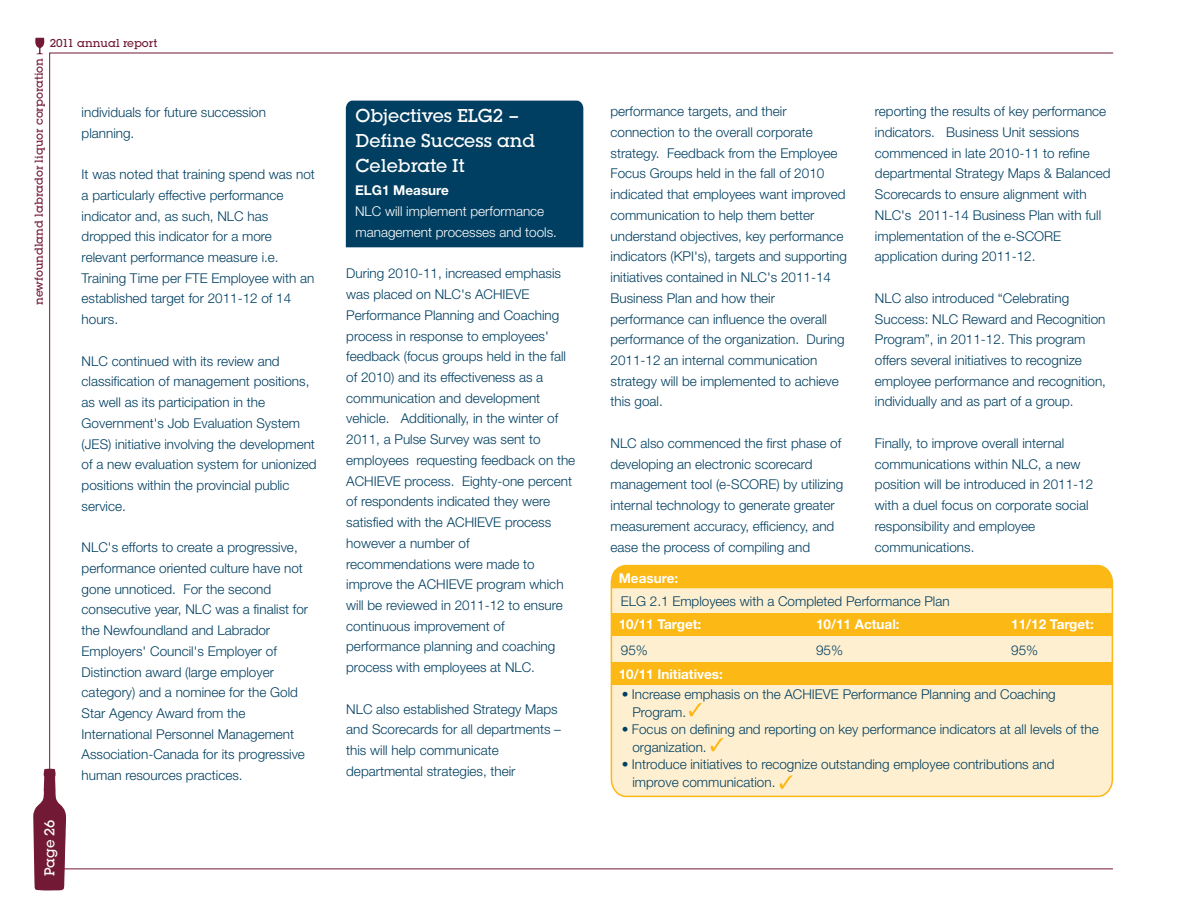
<style>
.page{position:relative;width:1188px;height:918px;background:#fff}
.page>*{position:absolute;margin:0;border:0;box-sizing:border-box;transform-origin:0 0}
.t1{font:500 19.5px "Lubalin Gra Itc TEE";letter-spacing:-2.725em;color:#fff}
.t2{font:500 19.5px "Lubalin Gra Itc TEE";letter-spacing:-2.755em;color:#fff}
.t3{font:500 15px "Lubalin Gra Itc TEE";letter-spacing:-3.075em;color:#fff}
.t4{font:300 13.5px/20.7px "Helvetica Neue";color:#003f61}
.t5{font:700 13.5px "Helvetica Neue";color:#fff}
.t6{font:300 13.5px/20.7px "Helvetica Neue";color:#fff}
.t7{font:500 12px "Lubalin Gra Itc TEE";letter-spacing:-2.88em;color:#721935}
</style>
<div class="page">
<div style="left:346px;top:101px;width:237px;height:146px;background:#003f61"></div>
<svg style="left:35px;top:38px;width:10px;height:16px"></svg>
<svg style="left:33px;top:769px;width:33px;height:121px"></svg>
<div style="left:610px;top:564px;width:504px;height:234px;background:#feefd0"></div>
<div style="left:611px;top:566px;width:501px;height:22px;background:#fcb814"></div>
<div style="left:611px;top:613px;width:501px;height:23px;background:#fcb814"></div>
<div style="left:611px;top:662px;width:501px;height:22px;background:#fcb814"></div>
<svg style="left:689px;top:703px;width:13px;height:13px"></svg>
<svg style="left:711px;top:738px;width:12px;height:13px"></svg>
<svg style="left:780px;top:775px;width:12px;height:14px"></svg>
<p class="t7" style="left:50px;top:38px;width:135px">2011annualreport</p>
<p class="t7" style="left:34px;top:305px;width:287px;rotate:-90deg">newfoundlandlabradorliquorcorporation</p>
<p class="t3" style="left:43px;top:876px;width:100px;rotate:-90deg">Page2 6</p>
<p class="t4" style="left:82px;top:101px;width:186px">individuals for future succession planning.</p>
<p class="t4" style="left:82px;top:164px;width:235px">It was noted that training spend was not a particularly effective performance indicator and, as such, NLC has dropped this indicator for a more relevant performance measure i.e.<br>Training Time per FTE Employee with an established target for 2011-12 of 14 hours.</p>
<p class="t4" style="left:82px;top:350px;width:237px">NLC continued with its review and classification of management positions, as well as its participation in the Government's Job Evaluation System (JES) initiative involving the development of a new evaluation system for unionized positions within the provincial public service.</p>
<p class="t4" style="left:82px;top:537px;width:228px">NLC's efforts to create a progressive, performance oriented culture have not gone unnoticed. For the second consecutive year, NLC was a finalist for the Newfoundland and Labrador Employers' Council's Employer of Distinction award (large employer category) and a nominee for the Gold Star Agency Award from the International Personnel Management Association-Canada for its progressive human resources practices.</p>
<h1 class="t2" style="left:356px;top:107px;width:213px">Obj ectivesELG2–</h1>
<h1 class="t1" style="left:356px;top:157px;width:149px">CelebrateIt</h1>
<p class="t5" style="left:355px;top:182px;width:96px">ELG1 Measure</p>
<p class="t6" style="left:355px;top:201px;width:203px">NLC will implement performance management processes and tools.</p>
<p class="t4" style="left:346px;top:263px;width:231px">During 2010-11, increased emphasis was placed on NLC's ACHIEVE Performance Planning and Coaching process in response to employees' feedback (focus groups held in the fall of 2010) and its effectiveness as a communication and development vehicle. Additionally, in the winter of 2011, a Pulse Survey was sent to employees requesting feedback on the ACHIEVE process. Eighty-one percent of respondents indicated they were satisfied with the ACHIEVE process however a number of recommendations were made to improve the ACHIEVE program which will be reviewed in 2011-12 to ensure continuous improvement of performance planning and coaching process with employees at NLC.</p>
<p class="t4" style="left:346px;top:698px;width:216px">NLC also established Strategy Maps and Scorecards for all departments – this will help communicate departmental strategies, their</p>
<h1 class="t1" style="left:356px;top:132px;width:246px">DefineSuccessand</h1>
<p class="t4" style="left:611px;top:101px;width:238px">performance targets, and their connection to the overall corporate strategy. Feedback from the Employee Focus Groups held in the fall of 2010 indicated that employees want improved communication to help them better understand objectives, key performance indicators (KPI's), targets and supporting initiatives contained in NLC's 2011-14<br>Business Plan and how their performance can influence the overall performance of the organization. During 2011-12 an internal communication strategy will be implemented to achieve this goal.</p>
<p class="t4" style="left:611px;top:432px;width:234px">NLC also commenced the first phase of developing an electronic scorecard management tool (e-SCORE) by utilizing internal technology to generate greater measurement accuracy, efficiency, and ease the process of compiling and</p>
<p class="t5" style="left:619px;top:570px;width:61px">Measure:</p>
<p class="t4" style="left:875px;top:101px;width:237px">reporting the results of key performance indicators. Business Unit sessions commenced in late 2010-11 to refine departmental Strategy Maps &amp; Balanced Scorecards to ensure alignment with NLC's 2011-14 Business Plan with full implementation of the e-SCORE application during 2011-12.</p>
<p class="t4" style="left:875px;top:287px;width:233px">NLC also introduced “Celebrating Success: NLC Reward and Recognition Program”, in 2011-12. This program offers several initiatives to recognize employee performance and recognition, individually and as part of a group.</p>
<p class="t4" style="left:875px;top:433px;width:220px">Finally, to improve overall internal communications within NLC, a new position will be introduced in 2011-12 with a duel focus on corporate social responsibility and employee communications.</p>
<p class="t4" style="left:621px;top:590px;width:330px">ELG 2.1 Employees with a Completed Performance Plan</p>
<p class="t5" style="left:619px;top:616px;width:84px">10/11 Target:</p>
<p class="t4" style="left:621px;top:639px;width:29px">95%</p>
<p class="t4" style="left:816px;top:639px;width:29px">95%</p>
<p class="t4" style="left:1011px;top:639px;width:29px">95%</p>
<p class="t5" style="left:816px;top:616px;width:85px">10/11 Actual:</p>
<p class="t5" style="left:1011px;top:616px;width:84px">11/12 Target:</p>
<p class="t5" style="left:619px;top:666px;width:106px">10/11 Initiatives:</p>
<p class="t4" style="left:632px;top:685px;width:425px;line-height:17.5px;text-indent:-10px">• Increase emphasis on the ACHIEVE Performance Planning and Coaching<br>Program.</p>
<p class="t4" style="left:632px;top:720px;width:468px;line-height:17.5px;text-indent:-10px">• Focus on defining and reporting on key performance indicators at all levels of the organization.</p>
<p class="t4" style="left:632px;top:756px;width:424px;line-height:17.5px;text-indent:-10px">• Introduce initiatives to recognize outstanding employee contributions and improve communication.</p>
</div>
